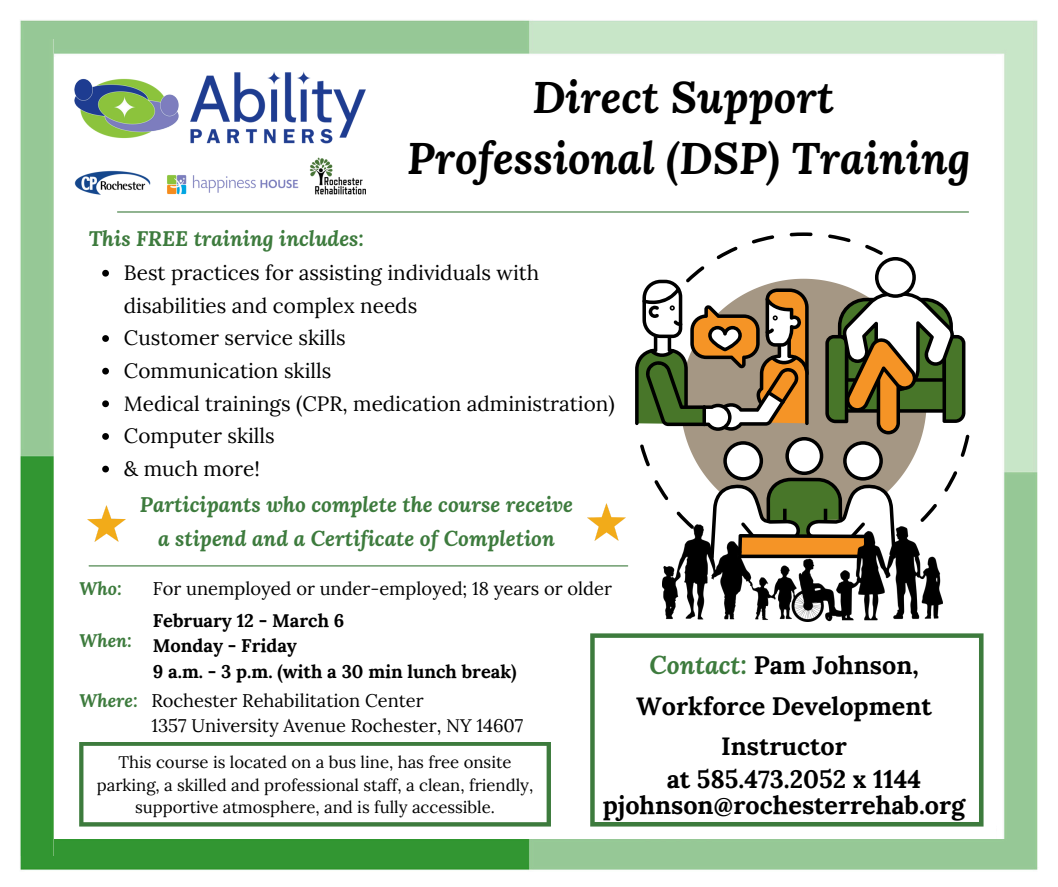
<style>
.page{position:relative;width:1058px;height:887px;background:#fff}
.page>*{position:absolute;margin:0;border:0;box-sizing:border-box;transform-origin:0 0}
.t1{font:italic 700 43.95px/60.8px "Lora";color:#000;text-align:center}
.t2{font:700 25.2px/40.5px "Lora";color:#000;text-align:center}
.t3{font:italic 700 21px "Lora";color:#3d7b3d}
.t4{font:italic 700 20.85px "Lora";color:#3d7b3d}
.t5{font:20.7px/32.7px "Lora";color:#000}
.t6{font:18.3px "Lora";color:#000}
.t7{font:700 18.3px/25.2px "Lora";color:#000}
.t8{font:italic 700 18px "Lora";color:#3d7b3d}
.t9{font:16.65px/22.5px "Lora";color:#000;text-align:center}
.s1{font-style:italic;color:#3d7b3d}
</style>
<div class="page">
<img style="left:1003px;top:55px;width:35px;height:784px">
<img style="left:20px;top:839px;width:1018px;height:31px">
<img style="left:20px;top:40px;width:34px;height:815px">
<hr style="left:117px;top:211px;width:851px;height:1px;background:#3d7b3d">
<hr style="left:89px;top:565px;width:538px;height:1px;background:#3d7b3d">
<svg style="left:590px;top:633px;width:393px;height:193px"></svg>
<svg style="left:79px;top:742px;width:472px;height:84px"></svg>
<img style="left:75px;top:71px;width:290px;height:124px">
<img style="left:87px;top:506px;width:38px;height:36px">
<img style="left:587px;top:504px;width:38px;height:36px">
<svg style="left:635px;top:232px;width:334px;height:292px"></svg>
<img style="left:662px;top:524px;width:280px;height:98px">
<svg style="left:102px;top:270px;width:7px;height:6px"></svg>
<svg style="left:102px;top:335px;width:7px;height:7px"></svg>
<svg style="left:102px;top:368px;width:7px;height:6px"></svg>
<svg style="left:102px;top:400px;width:7px;height:7px"></svg>
<svg style="left:102px;top:433px;width:7px;height:7px"></svg>
<svg style="left:102px;top:465px;width:7px;height:7px"></svg>
<p class="t1" style="left:407px;top:66px;width:565px">Direct Support<br>Professional (DSP) Training</p>
<p class="t4" style="left:89px;top:225px;width:277px">This FREE training includes:</p>
<p class="t5" style="left:124px;top:256px;width:417px">Best practices for assisting individuals with disabilities and complex needs</p>
<p class="t5" style="left:124px;top:321px;width:223px">Customer service skills</p>
<h1 class="t5" style="left:124px;top:354px;width:209px">Communication skills</h1>
<p class="t5" style="left:124px;top:386px;width:492px">Medical trainings (CPR, medication administration)</p>
<h3 class="t5" style="left:124px;top:419px;width:152px">Computer skills</h3>
<p class="t5" style="left:124px;top:452px;width:137px">&amp; much more!</p>
<p class="t3" style="left:140px;top:490px;width:435px">Participants who complete the course receive</p>
<p class="t3" style="left:158px;top:524px;width:398px">a stipend and a Certificate of Completion</p>
<p class="t6" style="left:153px;top:576px;width:460px">For unemployed or under-employed; 18 years or older</p>
<p class="t7" style="left:153px;top:608px;width:365px">February 12 - March 6<br>Monday - Friday<br>9 a.m. - 3 p.m. (with a 30 min lunch break)</p>
<p class="t6" style="left:151px;top:688px;width:274px">Rochester Rehabilitation Center</p>
<h3 class="t6" style="left:151px;top:713px;width:373px">1357 University Avenue Rochester, NY 14607</h3>
<p class="t8" style="left:79px;top:576px;width:44px">Who:</p>
<p class="t8" style="left:79px;top:628px;width:54px">When:</p>
<p class="t2" style="left:636px;top:644px;width:297px"><span class="s1">Contact:</span> Pam Johnson,<br>Workforce Development<br>Instructor</p>
<p class="t2" style="left:666px;top:758px;width:256px">at 585.473.2052 x 1144</p>
<p class="t2" style="left:603px;top:784px;width:364px">pjohnson@rochesterrehab.org</p>
<p class="t8" style="left:79px;top:688px;width:60px">Where:</p>
<p class="t9" style="left:97px;top:750px;width:438px">This course is located on a bus line, has free onsite parking, a skilled and professional staff, a clean, friendly, supportive atmosphere, and is fully accessible.</p>
</div>
